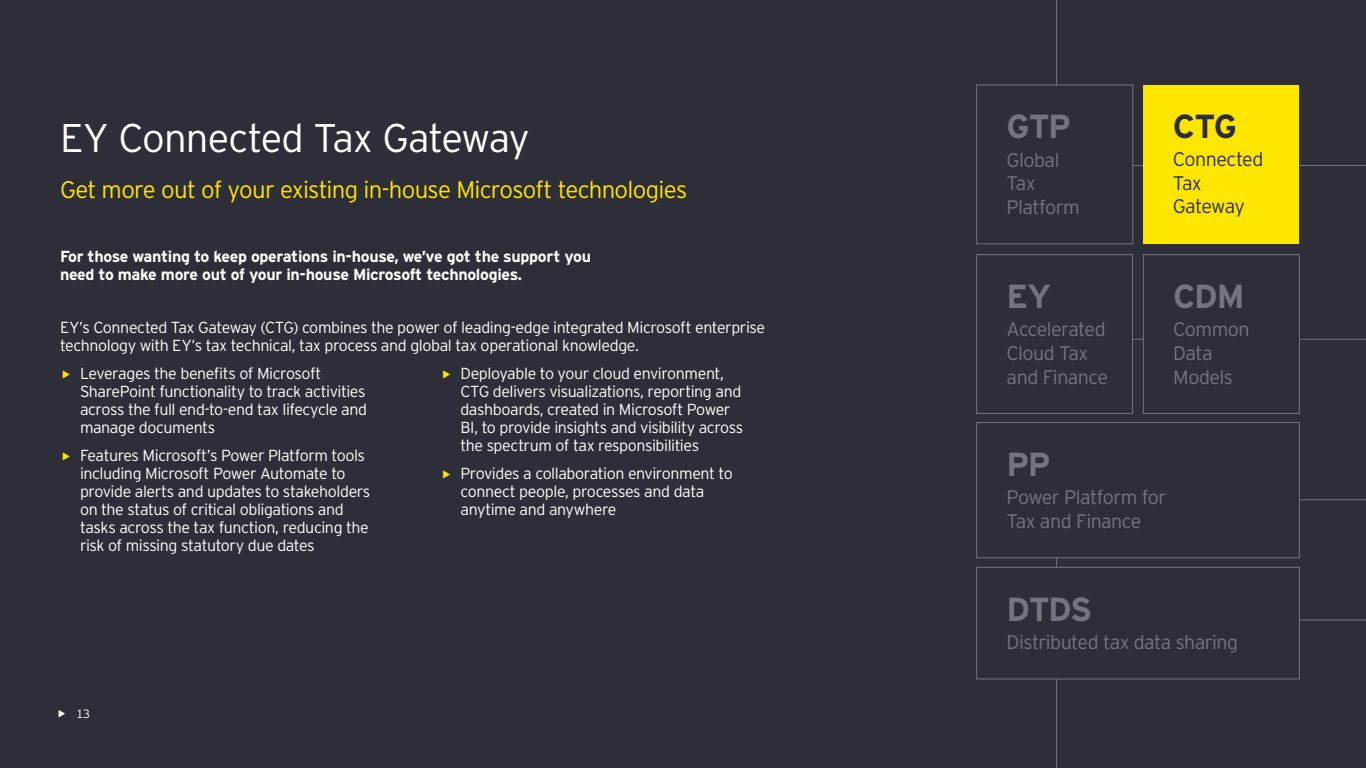
<style>
.page{position:relative;width:1366px;height:768px;background:#2e2e38}
.page>*{position:absolute;margin:0;border:0;box-sizing:border-box;transform-origin:0 0}
.t1{font:300 40px "Interstate";letter-spacing:-.03em;color:#fff}
.t2{font:700 33.4px "Interstate";letter-spacing:-.045em;color:#747480}
.t3{font:700 33.4px "Interstate";color:#2e2e38}
.t4{font:300 24px "Interstate";letter-spacing:-.03em;color:#ffe600}
.t5{font:300 19.6px/23.6px "Interstate";letter-spacing:-.03em;color:#747480}
.t6{font:300 19.6px/23.6px "Interstate";letter-spacing:-.035em;color:#2e2e38}
.t7{font:300 16px/18px "Interstate";letter-spacing:-.03em;color:#fff}
.t8{font:700 16px/18px "Interstate";letter-spacing:-.02em;color:#fff}
.t9{font:300 12px "EY Interstate";color:#fff}
</style>
<div class="page">
<hr style="left:1056px;top:339px;width:310px;height:1px;background:#747480">
<svg style="left:1056px;top:499px;width:310px;height:121px"></svg>
<svg style="left:1056px;top:0;width:310px;height:166px"></svg>
<div style="left:977px;top:85px;width:156px;height:159px;background:#2e2e38"></div>
<div style="left:976px;top:85px;width:157px;height:159px;border:1px solid #747480"></div>
<svg style="left:1056px;top:620px;width:310px;height:148px"></svg>
<div style="left:1143px;top:85px;width:156px;height:159px;background:#ffe600"></div>
<div style="left:977px;top:567px;width:322px;height:112px;background:#2e2e38"></div>
<div style="left:976px;top:567px;width:324px;height:112px;border:1px solid #747480"></div>
<div style="left:977px;top:423px;width:322px;height:135px;background:#2e2e38"></div>
<div style="left:976px;top:422px;width:324px;height:136px;border:1px solid #747480"></div>
<div style="left:1143px;top:255px;width:156px;height:158px;background:#2e2e38"></div>
<div style="left:1143px;top:254px;width:157px;height:160px;border:1px solid #747480"></div>
<div style="left:977px;top:255px;width:156px;height:158px;background:#2e2e38"></div>
<div style="left:976px;top:254px;width:157px;height:160px;border:1px solid #747480"></div>
<h1 class="t1" style="left:60px;top:115px;width:471px">EY Connected Tax Gateway</h1>
<h3 class="t4" style="left:60px;top:176px;width:629px">Get more out of your existing in-house Microsoft technologies</h3>
<p class="t8" style="left:60px;top:247px;width:533px">For those wanting to keep operations in-house, we’ve got the support you need to make more out of your in-house Microsoft technologies.</p>
<p class="t7" style="left:60px;top:318px;width:707px">EY’s Connected Tax Gateway (CTG) combines the power of leading-edge integrated Microsoft enterprise technology with EY’s tax technical, tax process and global tax operational knowledge.</p>
<p class="t7" style="left:80px;top:364px;width:289px">Leverages the benefits of Microsoft SharePoint functionality to track activities across the full end-to-end tax lifecycle and manage documents</p>
<p class="t7" style="left:80px;top:446px;width:292px">Features Microsoft’s Power Platform tools including Microsoft Power Automate to provide alerts and updates to stakeholders on the status of critical obligations and tasks across the tax function, reducing the risk of missing statutory due dates</p>
<p class="t7" style="left:460px;top:364px;width:284px">Deployable to your cloud environment, CTG delivers visualizations, reporting and dashboards, created in Microsoft Power BI, to provide insights and visibility across the spectrum of tax responsibilities</p>
<p class="t7" style="left:460px;top:464px;width:274px">Provides a collaboration environment to connect people, processes and data anytime and anywhere</p>
<p class="t9" style="left:76px;top:705px;width:16px">13</p>
<h2 class="t2" style="left:1007px;top:108px;width:66px">GTP</h2>
<p class="t5" style="left:1007px;top:148px;width:75px">Global<br>Tax<br>Platform</p>
<h2 class="t2" style="left:1007px;top:278px;width:46px">EY</h2>
<p class="t5" style="left:1007px;top:318px;width:103px">Accelerated<br>Cloud Tax and Finance</p>
<h2 class="t3" style="left:1173px;top:107px;width:66px">CTG</h2>
<p class="t6" style="left:1173px;top:147px;width:92px">Connected<br>Tax<br>Gateway</p>
<h2 class="t2" style="left:1173px;top:278px;width:73px">CDM</h2>
<p class="t5" style="left:1173px;top:318px;width:78px">Common<br>Data<br>Models</p>
<h2 class="t2" style="left:1007px;top:445px;width:45px">PP</h2>
<p class="t5" style="left:1007px;top:485px;width:161px">Power Platform for<br>Tax and Finance</p>
<h2 class="t2" style="left:1007px;top:590px;width:87px">DTDS</h2>
<p class="t5" style="left:1007px;top:630px;width:233px">Distributed tax data sharing</p>
</div>
